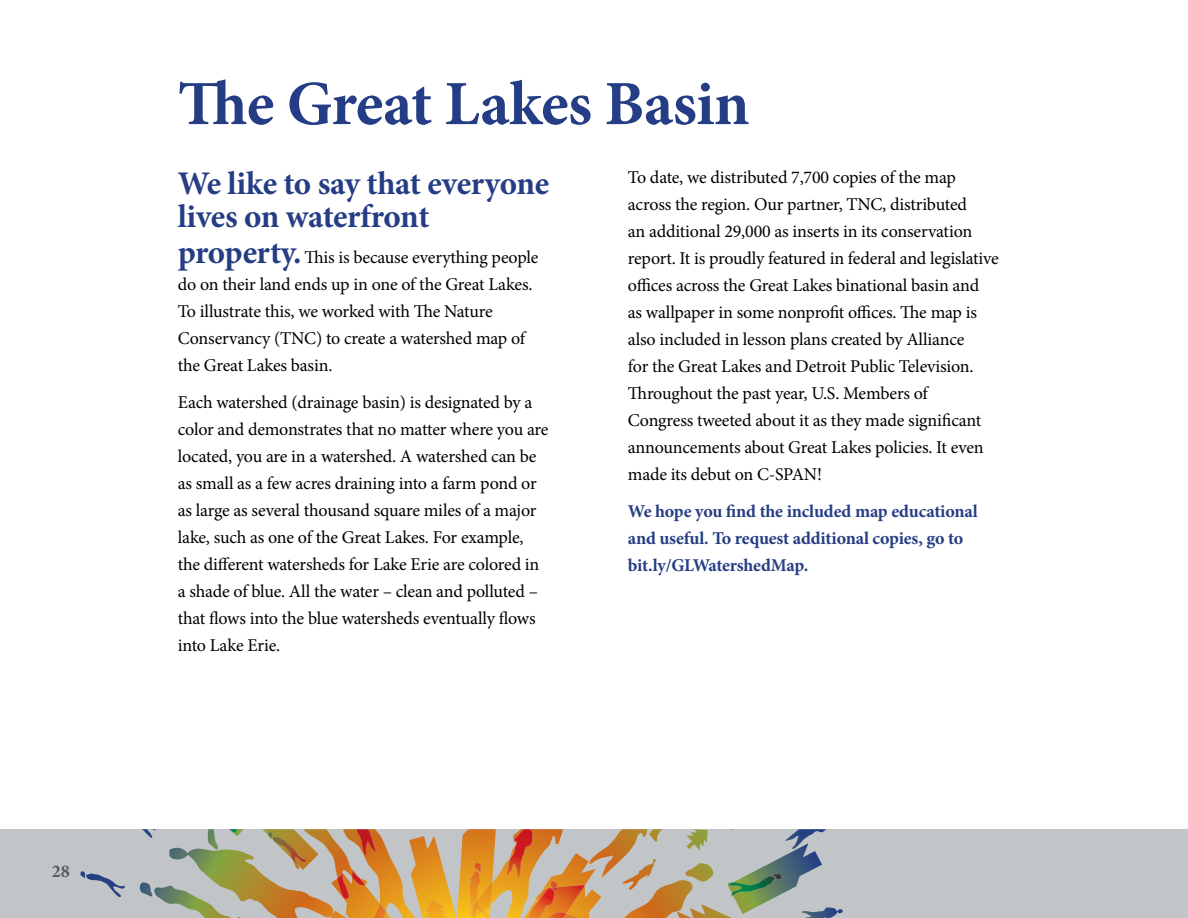
<style>
.page{position:relative;width:1188px;height:918px;background:#fff}
.page>*{position:absolute;margin:0;border:0;box-sizing:border-box;transform-origin:0 0}
.t1{font:700 63px "Minion Pro";letter-spacing:-.01em;color:#253d84}
.t2{font:700 33px/33px "Minion Pro";letter-spacing:-.015em;color:#253d84}
.t3{font:18px/27px "Minion Pro";letter-spacing:-.015em;color:#000}
.t4{font:700 18px/27px "Minion Pro";letter-spacing:-.01em;color:#253d84}
.t5{font:700 18px "Minion Pro";color:#58595b}
.s1{font-weight:700;font-size:33px;color:#253d84}
</style>
<div class="page">
<div style="left:0;top:829px;width:1188px;height:89px;background:#c2c5c8"></div>
<svg style="left:80px;top:871px;width:45px;height:26px"></svg>
<svg style="left:139px;top:829px;width:704px;height:89px"></svg>
<p class="t5" style="left:52px;top:858px;width:19px">28</p>
<h1 class="t1" style="left:178px;top:60px;width:573px">The Great Lakes Basin</h1>
<h2 class="t2" style="left:178px;top:166px;width:373px">We like to say that everyone lives on waterfront</h2>
<p class="t3" style="left:178px;top:243px;width:362px"><span class="s1">property.</span> This is because everything people do on their land ends up in one of the Great Lakes.<br>To illustrate this, we worked with The Nature Conservancy (TNC) to create a watershed map of the Great Lakes basin.</p>
<p class="t3" style="left:178px;top:389px;width:372px">Each watershed (drainage basin) is designated by a color and demonstrates that no matter where you are located, you are in a watershed. A watershed can be as small as a few acres draining into a farm pond or as large as several thousand square miles of a major lake, such as one of the Great Lakes. For example, the different watersheds for Lake Erie are colored in a shade of blue. All the water – clean and polluted – that flows into the blue watersheds eventually flows into Lake Erie.</p>
<p class="t3" style="left:628px;top:163px;width:372px">To date, we distributed 7,700 copies of the map across the region. Our partner, TNC, distributed<br>an additional 29,000 as inserts in its conservation report. It is proudly featured in federal and legislative offices across the Great Lakes binational basin and<br>as wallpaper in some nonprofit offices. The map is also included in lesson plans created by Alliance<br>for the Great Lakes and Detroit Public Television.<br>Throughout the past year, U.S. Members of<br>Congress tweeted about it as they made significant announcements about Great Lakes policies. It even made its debut on C-SPAN!</p>
<p class="t4" style="left:628px;top:498px;width:351px">We hope you find the included map educational and useful. To request additional copies, go to bit.ly/GLWatershedMap.</p>
</div>
